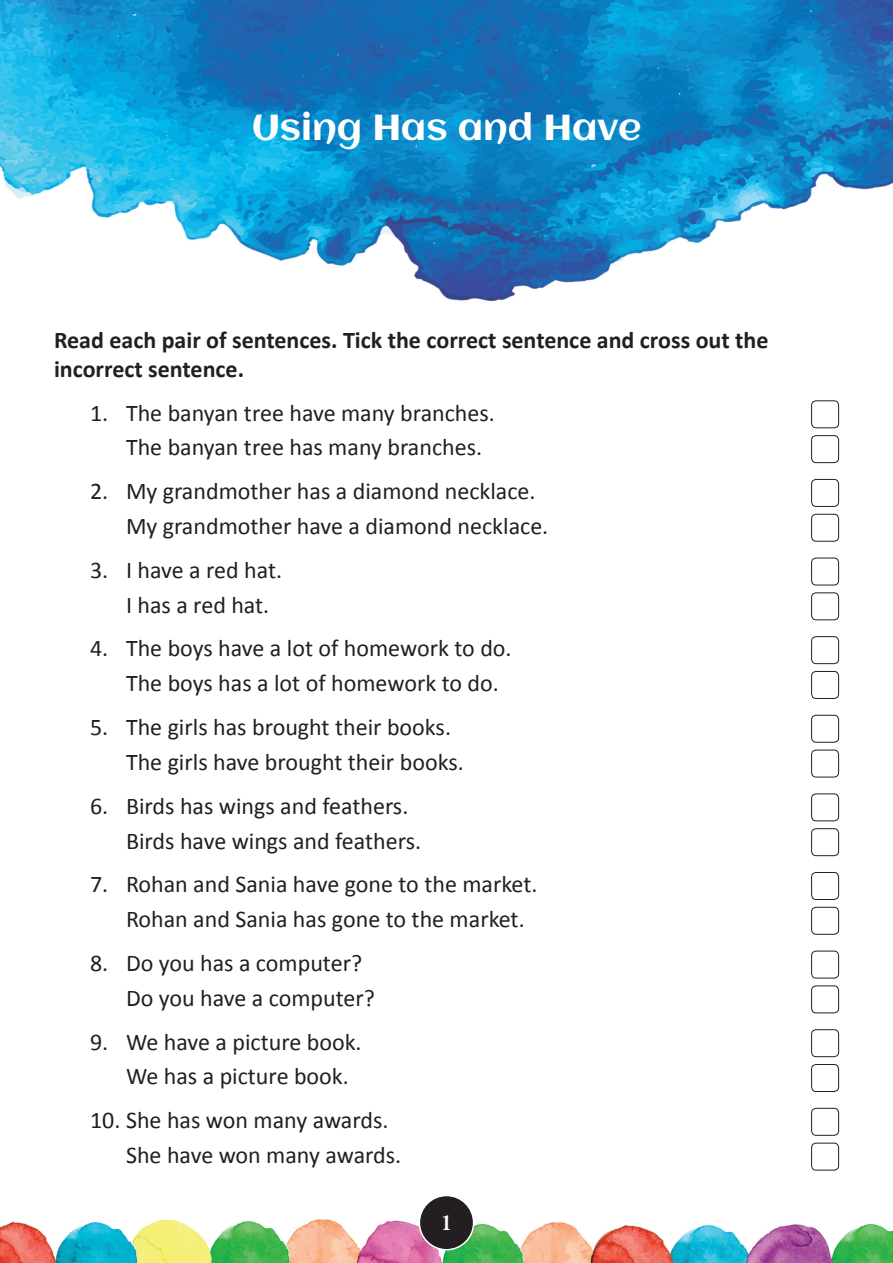
<style>
.page{position:relative;width:893px;height:1263px;background:#fff}
.page>*{position:absolute;margin:0;border:0;box-sizing:border-box;transform-origin:0 0}
.Chap_TTL{font:36px "Aclonica";color:#fff}
.NL{font:24px "Calibri";color:#231f20}
.NL_Head{font:700 24px/28.8px "Calibri";color:#231f20}
.t1{font:21px "Calis MT Bol";color:#fff}
</style>
<div class="page">
<img style="left:0;top:0;width:893px;height:1263px">
<div style="left:419px;top:1195px;width:55px;height:55px;background:#231f20;border-radius:50%"></div>
<div style="left:419px;top:1195px;width:55px;height:55px;border:2px solid #fff;border-radius:50%"></div>
<div style="left:811px;top:400px;width:28px;height:28px;border:1px solid #231f20;border-radius:4px"></div>
<div style="left:811px;top:435px;width:28px;height:28px;border:1px solid #231f20;border-radius:4px"></div>
<div style="left:811px;top:479px;width:28px;height:28px;border:1px solid #231f20;border-radius:4px"></div>
<div style="left:811px;top:514px;width:28px;height:28px;border:1px solid #231f20;border-radius:4px"></div>
<div style="left:811px;top:558px;width:28px;height:27px;border:1px solid #231f20;border-radius:4px"></div>
<div style="left:811px;top:592px;width:28px;height:28px;border:1px solid #231f20;border-radius:4px"></div>
<div style="left:811px;top:636px;width:28px;height:28px;border:1px solid #231f20;border-radius:4px"></div>
<div style="left:811px;top:671px;width:28px;height:28px;border:1px solid #231f20;border-radius:4px"></div>
<div style="left:811px;top:715px;width:28px;height:28px;border:1px solid #231f20;border-radius:4px"></div>
<div style="left:811px;top:750px;width:28px;height:27px;border:1px solid #231f20;border-radius:4px"></div>
<div style="left:811px;top:793px;width:28px;height:28px;border:1px solid #231f20;border-radius:4px"></div>
<div style="left:811px;top:828px;width:28px;height:28px;border:1px solid #231f20;border-radius:4px"></div>
<div style="left:811px;top:872px;width:28px;height:28px;border:1px solid #231f20;border-radius:4px"></div>
<div style="left:811px;top:907px;width:28px;height:28px;border:1px solid #231f20;border-radius:4px"></div>
<div style="left:811px;top:951px;width:28px;height:27px;border:1px solid #231f20;border-radius:4px"></div>
<div style="left:811px;top:985px;width:28px;height:28px;border:1px solid #231f20;border-radius:4px"></div>
<div style="left:811px;top:1029px;width:28px;height:28px;border:1px solid #231f20;border-radius:4px"></div>
<div style="left:811px;top:1064px;width:28px;height:28px;border:1px solid #231f20;border-radius:4px"></div>
<div style="left:811px;top:1108px;width:28px;height:28px;border:1px solid #231f20;border-radius:4px"></div>
<div style="left:811px;top:1143px;width:28px;height:27px;border:1px solid #231f20;border-radius:4px"></div>
<p class="Chap_TTL" style="left:252px;top:102px;width:391px">Using Has and Have</p>
<p class="NL_Head" style="left:54px;top:326px;width:716px">Read each pair of sentences. Tick the correct sentence and cross out the incorrect sentence.</p>
<p class="NL" style="left:90px;top:397px;width:406px">1. The banyan tree have many branches.</p>
<p class="NL" style="left:126px;top:432px;width:358px">The banyan tree has many branches.</p>
<p class="NL" style="left:90px;top:476px;width:447px">2. My grandmother has a diamond necklace.</p>
<p class="NL" style="left:126px;top:511px;width:424px">My grandmother have a diamond necklace.</p>
<p class="NL" style="left:90px;top:555px;width:194px">3. I have a red hat.</p>
<p class="NL" style="left:126px;top:589px;width:145px">I has a red hat.</p>
<p class="NL" style="left:90px;top:633px;width:423px">4. The boys have a lot of homework to do.</p>
<p class="NL" style="left:126px;top:668px;width:374px">The boys has a lot of homework to do.</p>
<p class="NL" style="left:90px;top:712px;width:363px">5. The girls has brought their books.</p>
<p class="NL" style="left:126px;top:747px;width:339px">The girls have brought their books.</p>
<p class="NL" style="left:90px;top:790px;width:320px">6. Birds has wings and feathers.</p>
<p class="NL" style="left:126px;top:825px;width:297px">Birds have wings and feathers.</p>
<p class="NL" style="left:90px;top:869px;width:449px">7. Rohan and Sania have gone to the market.</p>
<p class="NL" style="left:126px;top:904px;width:400px">Rohan and Sania has gone to the market.</p>
<p class="NL" style="left:90px;top:948px;width:274px">8. Do you has a computer?</p>
<p class="NL" style="left:126px;top:982px;width:250px">Do you have a computer?</p>
<p class="NL" style="left:90px;top:1026px;width:273px">9. We have a picture book.</p>
<p class="NL" style="left:126px;top:1061px;width:224px">We has a picture book.</p>
<p class="NL" style="left:90px;top:1105px;width:300px">10. She has won many awards.</p>
<p class="NL" style="left:126px;top:1140px;width:277px">She have won many awards.</p>
<p class="t1" style="left:441px;top:1211px;width:12px">1</p>
</div>
